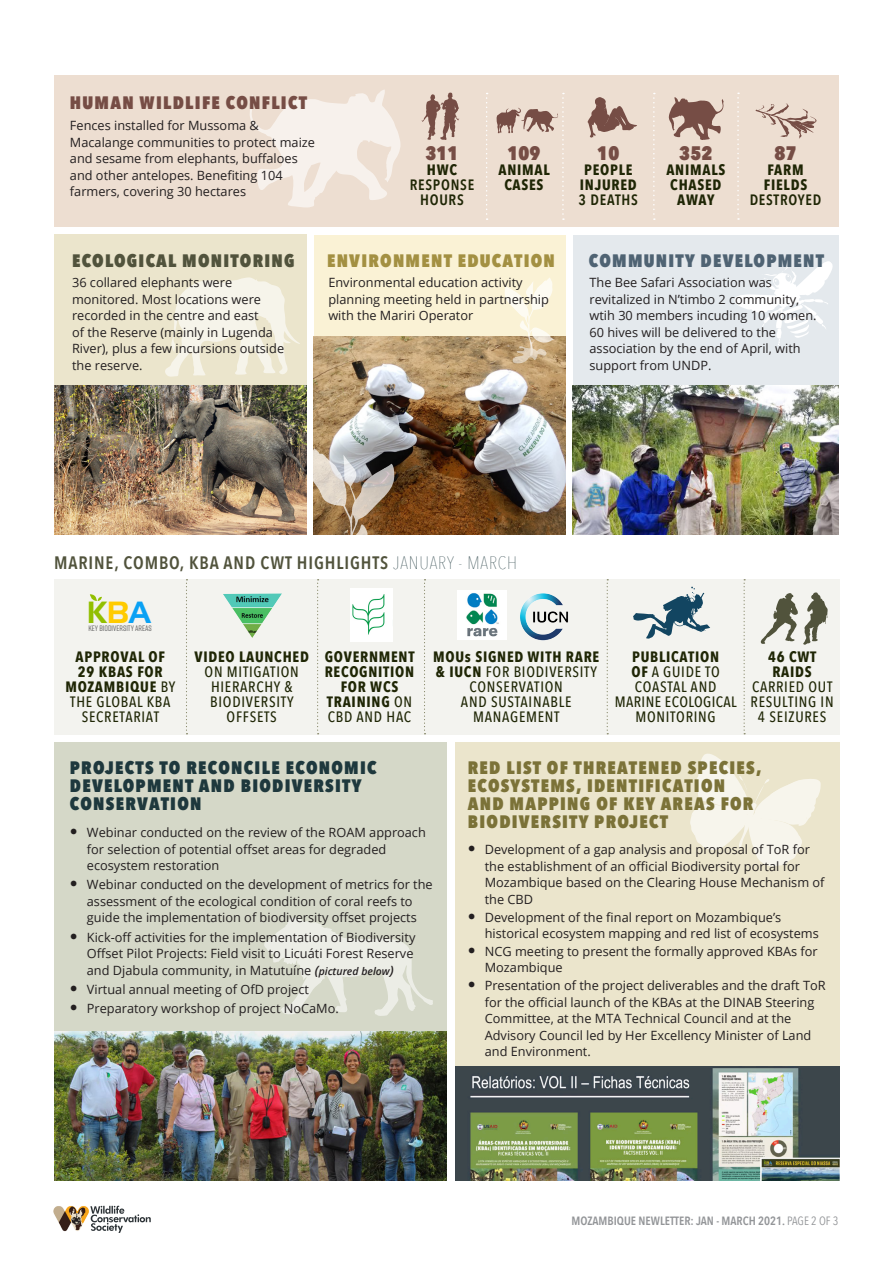
<style>
.page{position:relative;width:893px;height:1263px;background:#fff}
.page>*{position:absolute;margin:0;border:0;box-sizing:border-box;transform-origin:0 0}
.t1{font:29.7px "Handel Gothic BT";color:#92bf00}
.t2{font:800 19.5px "Avenir Next Condensed";letter-spacing:.01em;color:#764d45}
.t3{font:800 18px/18px "Avenir Next Condensed";letter-spacing:.07em;color:#7b7238}
.t4{font:800 18px/18px "Avenir Next Condensed";letter-spacing:.07em;color:#1e383d}
.t5{font:600 18px "Avenir Next Condensed";letter-spacing:.05em;color:#51533c}
.t6{font:800 18px "Avenir Next Condensed";letter-spacing:.07em;color:#764d45}
.t7{font:800 18px "Avenir Next Condensed";letter-spacing:.07em;color:#51533c}
.t8{font:800 18px "Avenir Next Condensed";letter-spacing:.07em;color:#4f6373}
.t9{font:800 18px "Avenir Next Condensed";letter-spacing:.07em;color:#a39042}
.t10{font:500 15px/15px "Avenir Next Condensed";letter-spacing:.05em;color:#1f2605;text-align:center}
.t11{font:700 15px/15px "Avenir Next Condensed";letter-spacing:.05em;color:#1f2605;text-align:center}
.t12{font:600 15px "Avenir Next Condensed";letter-spacing:.05em;color:#1f2605}
.t13{font:12.75px/16.5px "Open Sans";color:#231f20}
.t14{font:600 12px "Avenir Next Condensed";color:#939598}
.t15{font:500 7.95px "Rift";color:#666}
.s1{font-weight:600}
.s2{font-weight:200;color:#1e383d}
.s3{color:#ffcb00}
.s4{color:#0aa1f4}
.s5{font-weight:500}
.s6{font-weight:700}
.s7{font-family:"Avenir Next Condensed";font-weight:500;font-size:15.75px}
.s8{font-weight:600;font-style:italic}
.s9{font-weight:600;font-style:italic;font-size:10.5px}
.s10{font-weight:400}
</style>
<div class="page">
<div style="left:314px;top:235px;width:252px;height:286px;background:#faf2d5"></div>
<div style="left:54px;top:75px;width:785px;height:151px;background:#edded1"></div>
<svg style="left:486px;top:93px;width:2px;height:127px"></svg>
<svg style="left:653px;top:93px;width:2px;height:127px"></svg>
<svg style="left:737px;top:93px;width:2px;height:127px"></svg>
<svg style="left:669px;top:97px;width:55px;height:43px"></svg>
<svg style="left:421px;top:92px;width:38px;height:48px"></svg>
<svg style="left:755px;top:103px;width:62px;height:36px"></svg>
<svg style="left:496px;top:93px;width:68px;height:127px"></svg>
<svg style="left:587px;top:97px;width:50px;height:41px"></svg>
<svg style="left:249px;top:90px;width:152px;height:118px"></svg>
<div style="left:54px;top:235px;width:252px;height:300px;background:#ebe5cc"></div>
<svg style="left:165px;top:277px;width:135px;height:100px"></svg>
<div style="left:573px;top:235px;width:265px;height:286px;background:#e4e9ed"></div>
<img style="left:573px;top:386px;width:265px;height:149px">
<svg style="left:734px;top:261px;width:99px;height:85px"></svg>
<img style="left:314px;top:337px;width:252px;height:198px">
<div style="left:54px;top:579px;width:786px;height:155px;background:#f1f1ec"></div>
<svg style="left:186px;top:579px;width:1px;height:155px"></svg>
<svg style="left:306px;top:448px;width:88px;height:286px"></svg>
<svg style="left:424px;top:579px;width:1px;height:155px"></svg>
<svg style="left:607px;top:579px;width:1px;height:155px"></svg>
<svg style="left:744px;top:579px;width:1px;height:155px"></svg>
<svg style="left:505px;top:278px;width:49px;height:86px"></svg>
<img style="left:53px;top:1206px;width:36px;height:26px">
<svg style="left:90px;top:1206px;width:61px;height:27px"></svg>
<img style="left:54px;top:386px;width:252px;height:149px">
<div style="left:54px;top:742px;width:393px;height:422px;background:#d5d8c8"></div>
<img style="left:54px;top:1031px;width:392px;height:149px">
<div style="left:455px;top:742px;width:385px;height:438px;background:#ebe5cc"></div>
<svg style="left:264px;top:918px;width:169px;height:98px"></svg>
<svg style="left:690px;top:753px;width:131px;height:114px"></svg>
<img style="left:455px;top:1066px;width:385px;height:114px">
<svg style="left:90px;top:594px;width:12px;height:7px"></svg>
<img style="left:520px;top:593px;width:48px;height:48px">
<img style="left:457px;top:590px;width:50px;height:50px">
<svg style="left:633px;top:586px;width:77px;height:53px"></svg>
<svg style="left:760px;top:592px;width:68px;height:53px"></svg>
<img style="left:350px;top:588px;width:42px;height:53px">
<img style="left:223px;top:593px;width:59px;height:45px">
<p class="t6" style="left:70px;top:92px;width:239px">HUMAN WILDLIFE CONFLICT</p>
<p class="t13" style="left:70px;top:117px;width:247px">Fences installed for Mussoma &amp; Macalange communities to protect maize and sesame from elephants, buffaloes and other antelopes. Benefiting 104 farmers, covering 30 hectares</p>
<p class="t2" style="left:425px;top:141px;width:35px">311</p>
<p class="t11" style="left:427px;top:162px;width:32px">HWC</p>
<p class="t12" style="left:410px;top:171px;width:66px">RESPONSE</p>
<p class="t12" style="left:420px;top:186px;width:45px">HOURS</p>
<p class="t2" style="left:507px;top:141px;width:35px">109</p>
<p class="t11" style="left:498px;top:162px;width:53px">ANIMAL<br>CASES</p>
<p class="t7" style="left:72px;top:250px;width:224px">ECOLOGICAL MONITORING</p>
<p class="t13" style="left:72px;top:274px;width:214px">36 collared elephants were monitored. Most locations were recorded in the centre and east<br>of the Reserve (mainly in Lugenda<br>River), plus a few incursions outside the reserve.</p>
<p class="t9" style="left:327px;top:250px;width:229px">ENVIRONMENT EDUCATION</p>
<p class="t13" style="left:328px;top:274px;width:222px">Environmental education activity planning meeting held in partnership with the Mariri Operator</p>
<p class="t2" style="left:597px;top:141px;width:24px">10</p>
<p class="t11" style="left:579px;top:162px;width:61px">PEOPLE<br>INJURED<br><span class="s1">3 DEATHS</span></p>
<p class="t2" style="left:679px;top:141px;width:35px">352</p>
<p class="t11" style="left:666px;top:162px;width:60px">ANIMALS<br>CHASED<br>AWAY</p>
<p class="t2" style="left:774px;top:141px;width:24px">87</p>
<p class="t11" style="left:750px;top:162px;width:73px">FARM<br>FIELDS<br><span class="s1">DESTROYED</span></p>
<p class="t8" style="left:589px;top:250px;width:237px">COMMUNITY DEVELOPMENT</p>
<p class="t13" style="left:590px;top:274px;width:229px">The Bee Safari Association was revitalized in N’timbo 2 community, wtih 30 members incuding 10 women.<br>60 hives will be delivered to the association by the end of April, with support from UNDP.</p>
<p class="t5" style="left:54px;top:547px;width:464px">MARINE, COMBO, KBA AND CWT HIGHLIGHTS <span class="s2">JANUARY - MARCH</span></p>
<p class="t1" style="left:87px;top:594px;width:65px">K<span class="s3">B</span><span class="s4">A</span></p>
<p class="t15" style="left:88px;top:623px;width:65px">KEY BIODIVERSITY AREAS</p>
<p class="t11" style="left:65px;top:649px;width:112px">APPROVAL OF<br>29 KBAS FOR<br>MOZAMBIQUE <span class="s5">BY<br>THE GLOBAL KBA<br>SECRETARIAT</span></p>
<p class="t10" style="left:195px;top:649px;width:116px"><span class="s6">VIDEO LAUNCHED<br></span>ON MITIGATION<br>HIERARCHY &amp;<br>BIODIVERSITY<br>OFFSETS</p>
<p class="t11" style="left:325px;top:649px;width:91px">GOVERNMENT<br>RECOGNITION<br>FOR WCS<br>TRAINING <span class="s5">ON<br>CBD AND HAC</span></p>
<p class="t10" style="left:433px;top:649px;width:168px"><span class="s6">MOUs SIGNED WITH RARE &amp; IUCN</span> FOR BIODIVERSITY<br>CONSERVATION<br>AND SUSTAINABLE<br>MANAGEMENT</p>
<p class="t10" style="left:615px;top:649px;width:124px"><span class="s6">PUBLICATION<br>OF</span> A GUIDE TO<br>COASTAL AND<br>MARINE ECOLOGICAL<br>MONITORING</p>
<p class="t11" style="left:768px;top:649px;width:50px;text-align:left">46 CWT<br>RAIDS</p>
<p class="t10" style="left:750px;top:679px;width:85px">CARRIED OUT<br>RESULTING IN<br>4 SEIZURES</p>
<p class="t4" style="left:70px;top:758px;width:308px">PROJECTS TO RECONCILE ECONOMIC<br>DEVELOPMENT AND BIODIVERSITY<br>CONSERVATION</p>
<p class="t13" style="left:87px;top:824px;width:340px;text-indent:-17px"><span class="s7">•</span> Webinar conducted on the review of the ROAM approach for selection of potential offset areas for degraded ecosystem restoration</p>
<p class="t13" style="left:70px;top:876px;width:364px;text-align:center"><span class="s7">•</span> Webinar conducted on the development of metrics for the assessment of the ecological condition of coral reefs to<br>guide the implementation of biodiversity offset projects</p>
<p class="t13" style="left:87px;top:928px;width:330px;text-indent:-17px"><span class="s7">•</span> Kick-off activities for the implementation of Biodiversity<br>Offset Pilot Projects: Field visit to Licuáti Forest Reserve and Djabula community, in Matutuíne <span class="s8">(</span><span class="s9">pictured below</span><span class="s8">)</span></p>
<p class="t13" style="left:70px;top:981px;width:241px"><span class="s7">•</span> Virtual annual meeting of OfD project</p>
<p class="t13" style="left:70px;top:1000px;width:270px"><span class="s7">•</span> Preparatory workshop of project NoCaMo.</p>
<p class="t3" style="left:468px;top:758px;width:295px">RED LIST OF THREATENED SPECIES,<br>ECOSYSTEMS, IDENTIFICATION<br>AND MAPPING OF KEY AREAS FOR<br>BIODIVERSITY PROJECT</p>
<p class="t13" style="left:485px;top:841px;width:341px;text-indent:-17px"><span class="s7">•</span> Development of a gap analysis and proposal of ToR for the establishment of an official Biodiversity portal for Mozambique based on the Clearing House Mechanism of the CBD</p>
<p class="t13" style="left:485px;top:908px;width:336px;text-indent:-17px"><span class="s7">•</span> Development of the final report on Mozambique’s historical ecosystem mapping and red list of ecosystems</p>
<p class="t13" style="left:485px;top:942px;width:335px;text-indent:-17px"><span class="s7">•</span> NCG meeting to present the formally approved KBAs for<br>Mozambique</p>
<p class="t13" style="left:485px;top:977px;width:342px;text-indent:-17px"><span class="s7">•</span> Presentation of the project deliverables and the draft ToR for the official launch of the KBAs at the DINAB Steering Committee, at the MTA Technical Council and at the Advisory Council led by Her Excellency Minister of Land and Environment.</p>
<p class="t14" style="left:572px;top:1210px;width:268px">MOZAMBIQUE NEWLETTER: JAN - MARCH 2021. <span class="s10">PAGE 2 OF 3</span></p>
</div>
